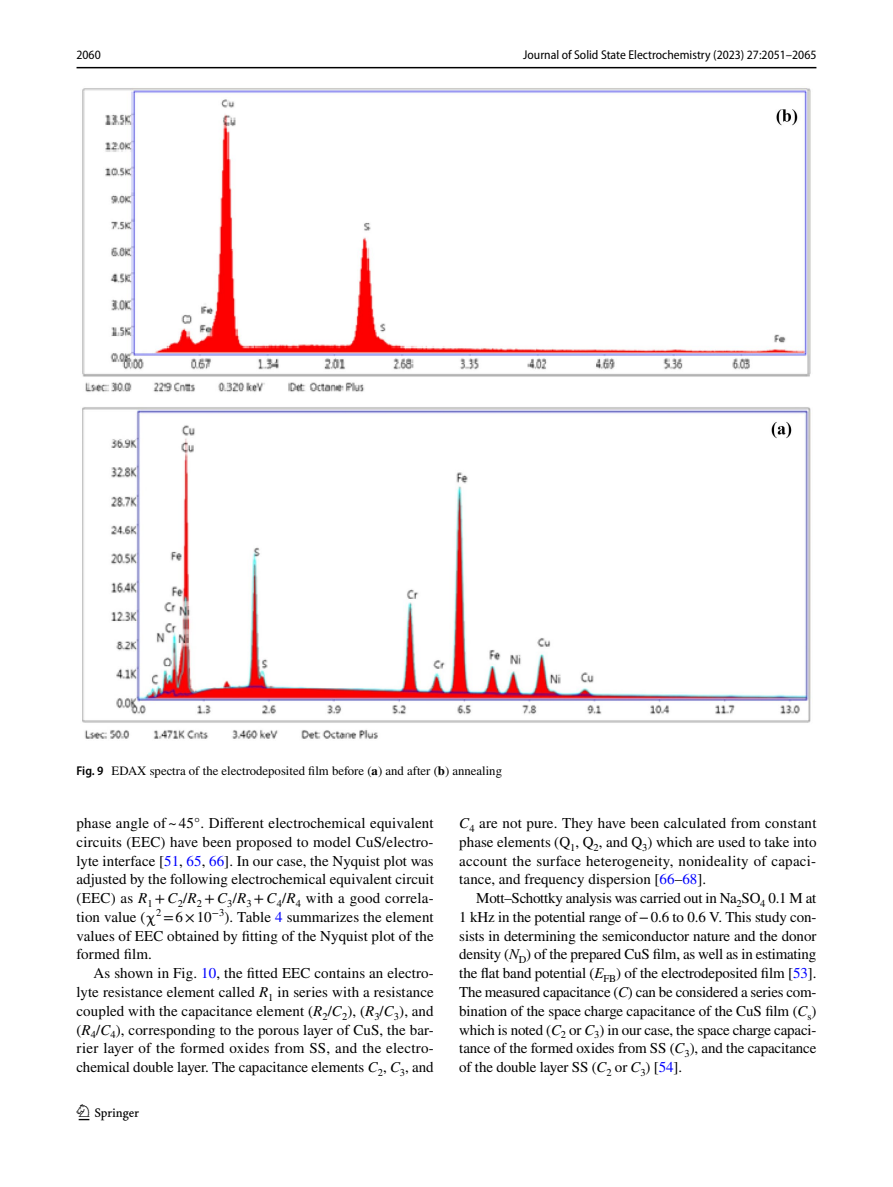
<style>
.page{position:relative;width:893px;height:1187px;background:#fff}
.page>*{position:absolute;margin:0;border:0;box-sizing:border-box;transform-origin:0 0}
.t1{font:22.5px "Springnew Regular 2";color:#000}
.t2{font:15px/18.8px "STIX";color:#000;text-align:justify}
.t3{font:12.75px "STIX";color:#000}
.t4{font:semi-condensed 12.75px "Myriad Pro";color:#000}
.s1{font-family:"Myriad Pro";font-weight:600;font-stretch:semi-condensed}
.s2{font-weight:700}
.s3{color:#00f}
.s4{font-style:italic}
.s5{font-family:"Code 2000"}
</style>
<div class="page">
<hr style="left:77px;top:67px;width:739px;height:1px;background:#000">
<img style="left:82px;top:88px;width:729px;height:651px">
<p class="t4" style="left:77px;top:48px;width:26px">2060</p>
<p class="t4" style="left:523px;top:48px;width:295px">Journal of Solid State Electrochemistry (2023) 27:2051–2065</p>
<p class="t3" style="left:77px;top:762px;width:427px"><span class="s1">Fig. 9</span> EDAX spectra of the electrodeposited film before (<span class="s2">a</span>) and after (<span class="s2">b</span>) annealing</p>
<p class="t2" style="left:77px;top:814px;width:359px">phase angle of ~ 45°. Different electrochemical equivalent circuits (EEC) have been proposed to model CuS/electro&shy;lyte interface [<span class="s3">51</span>, <span class="s3">65</span>, <span class="s3">66</span>]. In our case, the Nyquist plot was adjusted by the following electrochemical equivalent circuit (EEC) as <span class="s4">R</span><sub>1</sub> +<span class="s4">C</span><sub>2</sub>/<span class="s4">R</span><sub>2</sub> +<span class="s4">C</span><sub>3</sub>/<span class="s4">R</span><sub>3</sub> +<span class="s4">C</span><sub>4</sub>/<span class="s4">R</span><sub>4</sub> with a good correla&shy;tion value (<span class="s5">χ</span><sup>2</sup> =6× -10<sup>−3</sup>). Table <span class="s3">4</span> summarizes the element values of EEC obtained by fitting of the Nyquist plot of the formed film.</p>
<p class="t2" style="left:77px;top:964px;width:359px;text-indent:17px">As shown in Fig. <span class="s3">10</span>, the fitted EEC contains an electro&shy;lyte resistance element called <span class="s4">R</span><sub>1</sub> in series with a resistance coupled with the capacitance element (<span class="s4">R</span><sub>2</sub>/<span class="s4">C</span><sub>2</sub>), (<span class="s4">R</span><sub>3</sub>/<span class="s4">C</span><sub>3</sub>), and (<span class="s4">R</span><sub>4</sub>/<span class="s4">C</span><sub>4</sub>), corresponding to the porous layer of CuS, the bar&shy;rier layer of the formed oxides from SS, and the electro&shy;chemical double layer. The capacitance elements <span class="s4">C</span><sub>2</sub>, <span class="s4">C</span><sub>3</sub>, and</p>
<h1 class="t1" style="left:79px;top:1104px;width:62px">1 3</h1>
<p class="t2" style="left:459px;top:814px;width:359px"><span class="s4">C</span><sub>4</sub> are not pure. They have been calculated from constant phase elements (Q<sub>1</sub>, Q<sub>2</sub>, and Q<sub>3</sub>) which are used to take into account the surface heterogeneity, nonideality of capaci&shy;tance, and frequency dispersion [<span class="s3">66</span>–<span class="s3">68</span>].</p>
<p class="t2" style="left:459px;top:889px;width:359px;text-indent:17px">Mott–Schottky analysis was carried out in Na<sub>2</sub>SO<sub>4</sub> 0.1 M at 1 kHz in the potential range of−0.6 to 0.6 V. This study con&shy;sists in determining the semiconductor nature and the donor density (<span class="s4">N</span><sub>D</sub>) of the prepared CuS film, as well as in estimating the flat band potential (<span class="s4">E</span><sub>FB</sub>) of the electrodeposited film [<span class="s3">53</span>].<br>The measured capacitance (<span class="s4">C</span>) can be considered a series com&shy;bination of the space charge capacitance of the CuS film (<span class="s4">C</span><sub>s</sub>) which is noted (<span class="s4">C</span><sub>2</sub> or <span class="s4">C</span><sub>3</sub>) in our case, the space charge capaci&shy;tance of the formed oxides from SS (<span class="s4">C</span><sub>3</sub>), and the capacitance of the double layer SS (<span class="s4">C</span><sub>2</sub> or <span class="s4">C</span><sub>3</sub>) [<span class="s3">54</span>].</p>
</div>
